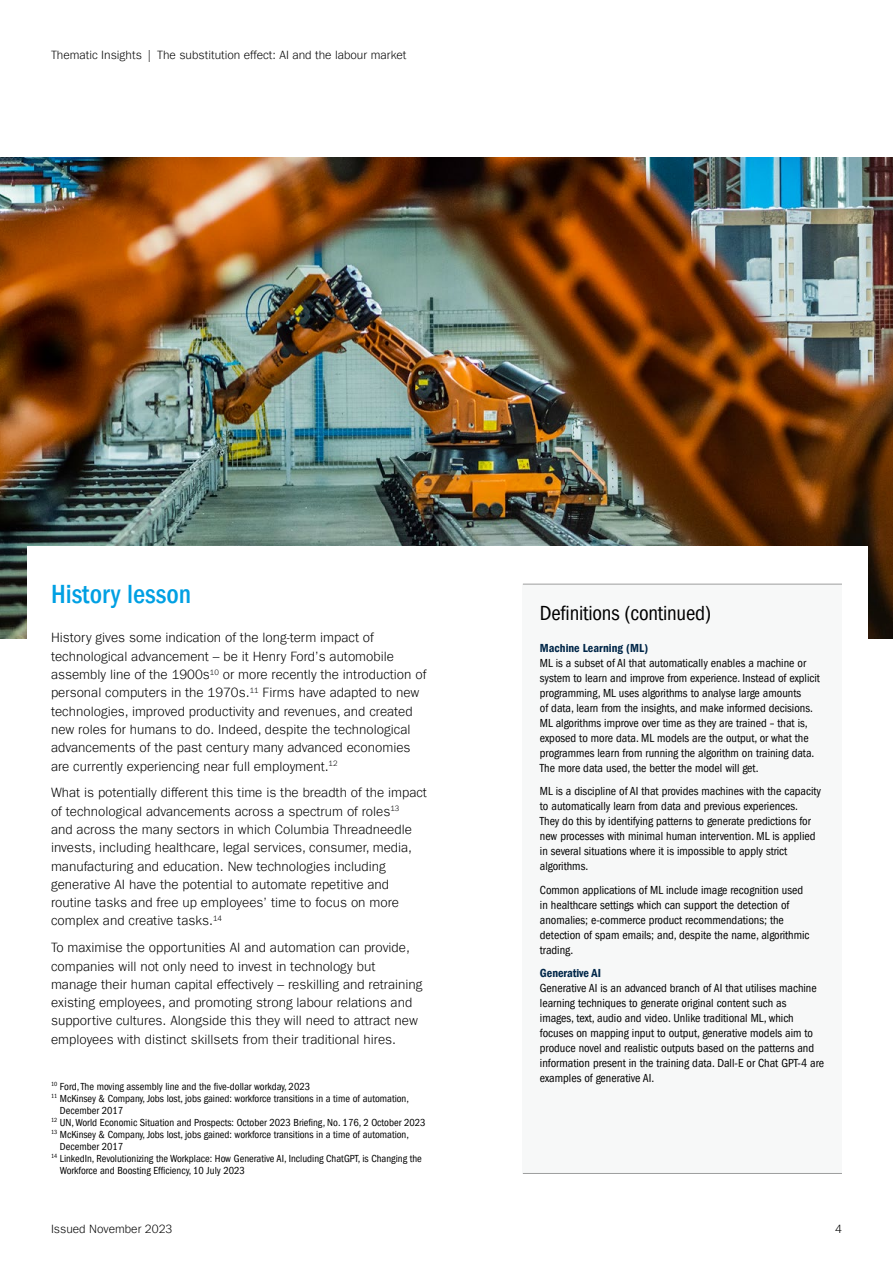
<style>
.page{position:relative;width:893px;height:1263px;background:#fff}
.page>*{position:absolute;margin:0;border:0;box-sizing:border-box;transform-origin:0 0}
.Header_02_Viewpoint{font:500 condensed 27px "ITC Frank Gofor Ameriprise";color:#00a0e3}
.Body_Text{font:condensed 21px "ITC Frank Gofor Ameriprise";letter-spacing:-.01em;color:#000}
.Body_Text-2{font:300 13.5px/18.3px "ITC Frank Gofor Ameriprise";color:#000}
.Body_Text-3{font:condensed 12px/15px "ITC Frank Gofor Ameriprise";color:#000}
.t1{font:300 12px "ITC Frank Gofor Ameriprise";color:#000}
.Footnotes{font:condensed 10.5px/12px "ITC Frank Gofor Ameriprise";color:#000}
.s1{font-family:"ITC Frank Gofor Ameriprise Dm Cn";font-stretch:normal;color:#002648}
</style>
<div class="page">
<img style="left:0;top:157px;width:893px;height:482px">
<div style="left:27px;top:547px;width:840px;height:127px;background:#fff"></div>
<div style="left:523px;top:584px;width:319px;height:590px;background:#f7f8f8"></div>
<hr style="left:523px;top:1173px;width:319px;height:1px;background:#9d9e9e">
<hr style="left:523px;top:584px;width:319px;height:1px;background:#9d9e9e">
<p class="t1" style="left:51px;top:48px;width:357px">Thematic Insights | The substitution effect: AI and the labour market</p>
<p class="Header_02_Viewpoint" style="left:51px;top:579px;width:142px">History lesson</p>
<p class="Body_Text-2" style="left:51px;top:629px;width:377px">History gives some indication of the long-term impact of technological advancement – be it Henry Ford’s automobile assembly line of the 1900s<sup>10</sup> or more recently the introduction of personal computers in the 1970s.<sup>11</sup> Firms have adapted to new technologies, improved productivity and revenues, and created new roles for humans to do. Indeed, despite the technological advancements of the past century many advanced economies are currently experiencing near full employment.<sup>12</sup></p>
<p class="Body_Text-2" style="left:51px;top:784px;width:377px">What is potentially different this time is the breadth of the impact of technological advancements across a spectrum of roles<sup>13<br></sup>and across the many sectors in which Columbia Threadneedle invests, including healthcare, legal services, consumer, media, manufacturing and education. New technologies including generative AI have the potential to automate repetitive and routine tasks and free up employees’ time to focus on more complex and creative tasks.<sup>14</sup></p>
<p class="Body_Text-2" style="left:51px;top:939px;width:373px">To maximise the opportunities AI and automation can provide, companies will not only need to invest in technology but manage their human capital effectively – reskilling and retraining existing employees, and promoting strong labour relations and supportive cultures. Alongside this they will need to attract new employees with distinct skillsets from their traditional hires.</p>
<p class="Footnotes" style="left:51px;top:1080px;width:261px"><sup>10</sup> Ford, The moving assembly line and the five-dollar workday, 2023</p>
<p class="Footnotes" style="left:60px;top:1092px;width:351px;text-indent:-9px"><sup>11</sup> McKinsey &amp; Company, Jobs lost, jobs gained: workforce transitions in a time of automation,<br>December 2017</p>
<p class="Footnotes" style="left:51px;top:1116px;width:376px"><sup>12</sup> UN, World Economic Situation and Prospects: October 2023 Briefing, No. 176, 2 October 2023</p>
<p class="Footnotes" style="left:60px;top:1128px;width:351px;text-indent:-9px"><sup>13</sup> McKinsey &amp; Company, Jobs lost, jobs gained: workforce transitions in a time of automation,<br>December 2017</p>
<p class="Footnotes" style="left:60px;top:1152px;width:363px;text-indent:-9px"><sup>14</sup> LinkedIn, Revolutionizing the Workplace: How Generative AI, Including ChatGPT, is Changing the<br>Workforce and Boosting Efficiency, 10 July 2023</p>
<p class="Body_Text" style="left:540px;top:601px;width:173px">Definitions (continued)</p>
<p class="Body_Text-3" style="left:540px;top:640px;width:282px"><span class="s1">Machine Learning (ML)<br></span>ML is a subset of AI that automatically enables a machine or system to learn and improve from experience. Instead of explicit programming, ML uses algorithms to analyse large amounts<br>of data, learn from the insights, and make informed decisions.<br>ML algorithms improve over time as they are trained – that is, exposed to more data. ML models are the output, or what the programmes learn from running the algorithm on training data.<br>The more data used, the better the model will get.</p>
<p class="Body_Text-3" style="left:540px;top:784px;width:283px">ML is a discipline of AI that provides machines with the capacity to automatically learn from data and previous experiences.<br>They do this by identifying patterns to generate predictions for new processes with minimal human intervention. ML is applied in several situations where it is impossible to apply strict algorithms.</p>
<p class="Body_Text-3" style="left:540px;top:882px;width:271px">Common applications of ML include image recognition used in healthcare settings which can support the detection of anomalies; e-commerce product recommendations; the detection of spam emails; and, despite the name, algorithmic trading.</p>
<p class="Body_Text-3" style="left:540px;top:966px;width:286px"><span class="s1">Generative AI<br></span>Generative AI is an advanced branch of AI that utilises machine learning techniques to generate original content such as<br>images, text, audio and video. Unlike traditional ML, which focuses on mapping input to output, generative models aim to produce novel and realistic outputs based on the patterns and information present in the training data. Dall-E or Chat GPT-4 are examples of generative AI.</p>
<p class="t1" style="left:51px;top:1222px;width:123px">Issued November 2023</p>
<p class="t1" style="left:835px;top:1222px;width:8px">4</p>
</div>
